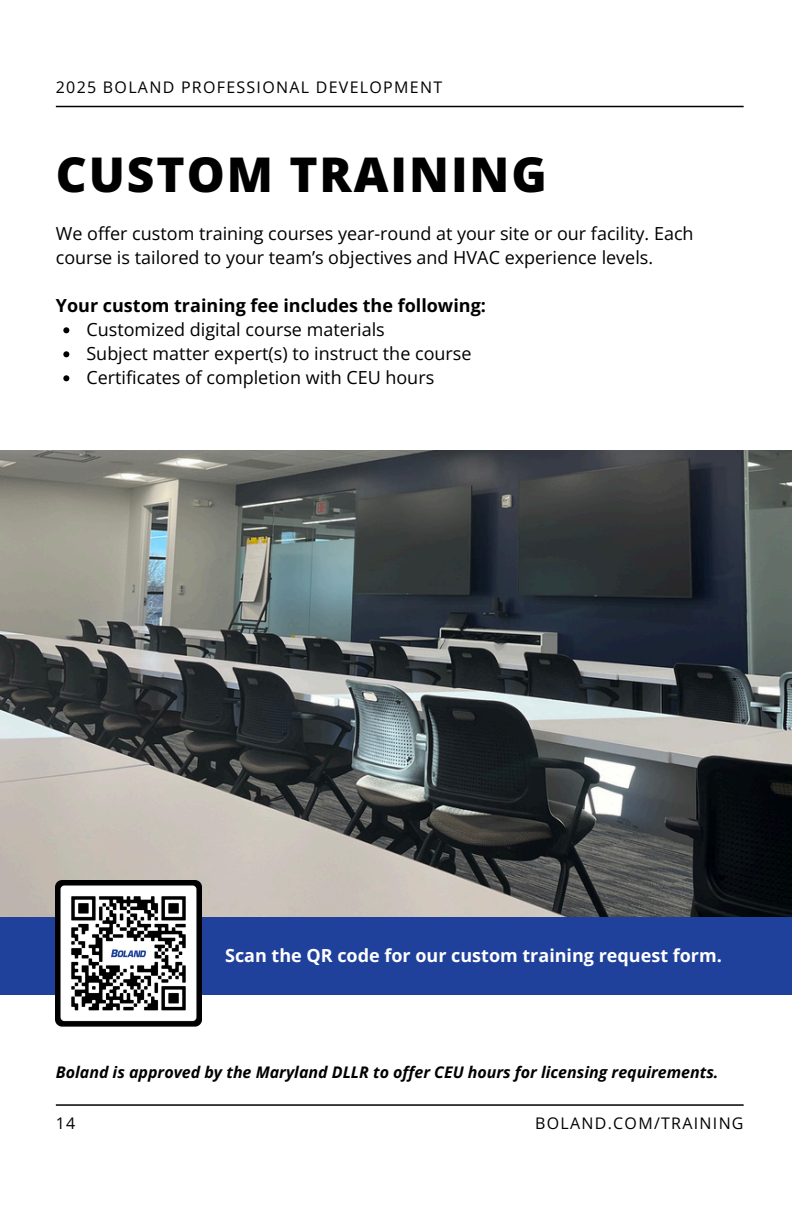
<style>
.page{position:relative;width:792px;height:1224px;background:#fff}
.page>*{position:absolute;margin:0;border:0;box-sizing:border-box;transform-origin:0 0}
.t1{font:800 47.8px "Open Sans";letter-spacing:.04em;color:#000}
.t2{font:18px/24px "Open Sans";color:#000}
.t3{font:700 18px "Open Sans";color:#fff}
.t4{font:700 18px "Open Sans";color:#000}
.t5{font:italic 700 16px "Open Sans";color:#000}
.t6{font:16px "Open Sans";letter-spacing:.08em;color:#000}
</style>
<div class="page">
<img style="left:0;top:450px;width:792px;height:467px">
<svg style="left:63px;top:327px;width:6px;height:6px"></svg>
<svg style="left:63px;top:351px;width:6px;height:6px"></svg>
<svg style="left:63px;top:375px;width:6px;height:6px"></svg>
<div style="left:0;top:917px;width:792px;height:78px;background:#1f419b"></div>
<img style="left:56px;top:881px;width:145px;height:146px">
<hr style="left:56px;top:106px;width:688px;height:1px;background:#000">
<hr style="left:56px;top:1104px;width:688px;height:2px;background:#000">
<h2 class="t6" style="left:56px;top:76px;width:388px">2025 BOLAND PROFESSIONAL DEVELOPMENT</h2>
<h4 class="t1" style="left:56px;top:141px;width:493px">CUSTOM TRAINING</h4>
<p class="t2" style="left:56px;top:221px;width:639px">We offer custom training courses year-round at your site or our facility. Each course is tailored to your team’s objectives and HVAC experience levels.</p>
<h1 class="t4" style="left:56px;top:293px;width:432px">Your custom training fee includes the following:</h1>
<h3 class="t2" style="left:86px;top:317px;width:300px">Customized digital course materials</h3>
<h2 class="t2" style="left:86px;top:341px;width:387px">Subject matter expert(s) to instruct the course</h2>
<p class="t2" style="left:86px;top:365px;width:349px">Certificates of completion with CEU hours</p>
<p class="t3" style="left:225px;top:943px;width:498px">Scan the QR code for our custom training request form.</p>
<p class="t5" style="left:56px;top:1061px;width:664px">Boland is approved by the Maryland DLLR to offer CEU hours for licensing requirements.</p>
<p class="t6" style="left:56px;top:1112px;width:21px">14</p>
<p class="t6" style="left:535px;top:1112px;width:210px">BOLAND.COM/TRAINING</p>
</div>
